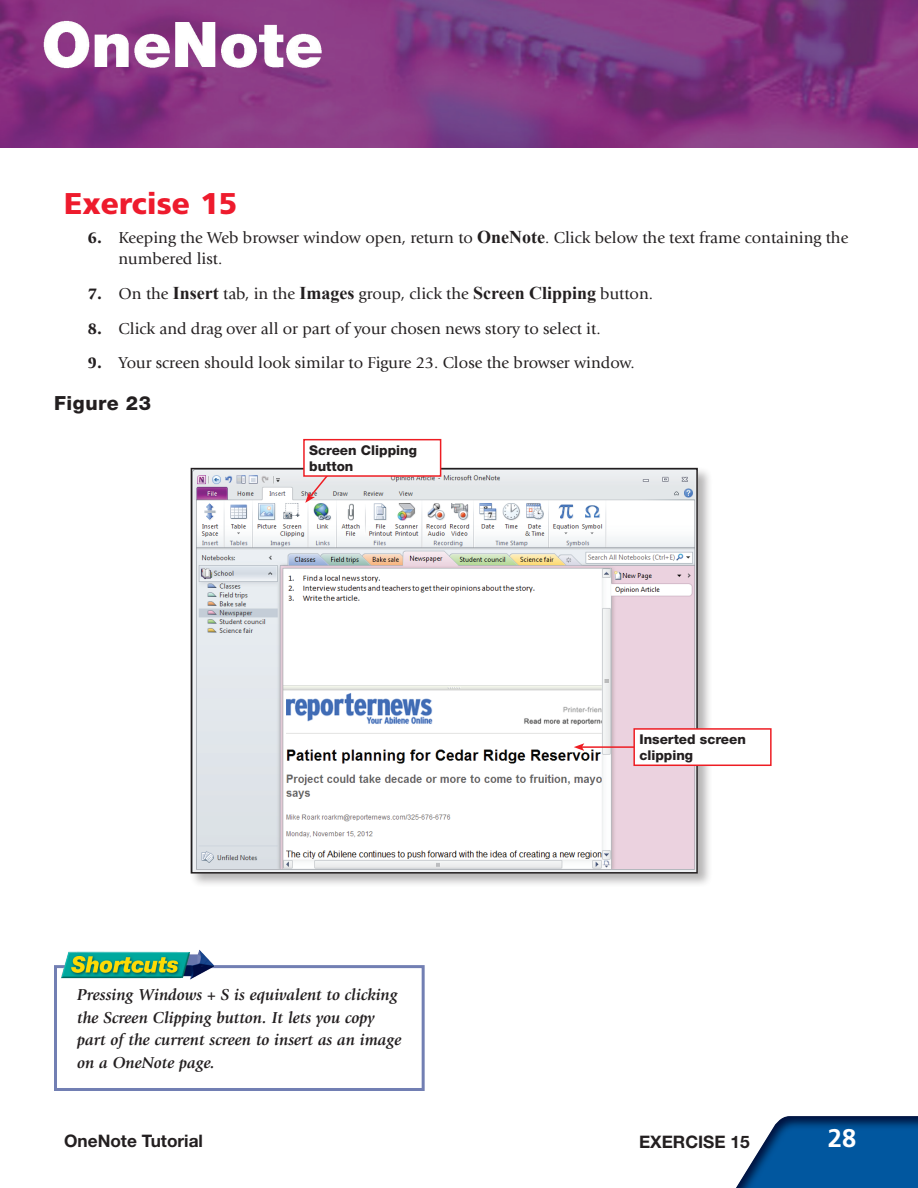
<style>
.page{position:relative;width:918px;height:1188px;background:#fff}
.page>*{position:absolute;margin:0;border:0;box-sizing:border-box;transform-origin:0 0}
.t1{font:900 30px "Frutiger LT Std";color:#ee1b2d}
.t2{font:700 25.5px "Frutiger LT Std";color:#fff}
.t3{font:800 19.5px "Helvetica Neue LT Std";letter-spacing:.03em;color:#231f20}
.t4{font:700 17.25px "Helvetica Neue LT Std";color:#231f20}
.t5{font:16.5px/21px "Giovanni Std";color:#231f20}
.t6{font:italic 700 16.5px/22.5px "Giovanni Std";color:#231f20}
.t7{font:800 13.5px/16.2px "Helvetica Neue LT Std";color:#231f20}
.s1{font-weight:900}
.s2{font-family:"Times New Roman";font-weight:700;font-size:18px}
</style>
<div class="page">
<img style="left:0;top:0;width:918px;height:147px">
<img style="left:736px;top:1116px;width:182px;height:72px">
<div style="left:189px;top:466px;width:524px;height:423px;background:#231f20;opacity:.33"></div>
<img style="left:194px;top:471px;width:501px;height:400px">
<div style="left:191px;top:468px;width:507px;height:406px;border:2px solid #231f20"></div>
<hr style="left:582px;top:746px;width:70px;height:2px;background:#ee1d23">
<svg style="left:574px;top:743px;width:10px;height:8px"></svg>
<div style="left:634px;top:729px;width:137px;height:36px;background:#fff"></div>
<div style="left:633px;top:728px;width:139px;height:38px;border:2px solid #ee1d23"></div>
<svg style="left:305px;top:477px;width:42px;height:26px"></svg>
<div style="left:304px;top:440px;width:137px;height:36px;background:#fff"></div>
<div style="left:303px;top:439px;width:138px;height:38px;border:2px solid #ee1d23"></div>
<div style="left:54px;top:965px;width:371px;height:126px;border:3px solid #727fb3"></div>
<img style="left:56px;top:949px;width:174px;height:36px">
<h1 class="t1" style="left:64px;top:185px;width:174px">Exercise 15</h1>
<p class="t5" style="left:118px;top:227px;width:731px;text-indent:-31px"><span class="s1">6.</span> Keeping the Web browser window open, return to <span class="s2">OneNote</span>. Click below the text frame containing the numbered list.</p>
<p class="t5" style="left:88px;top:284px;width:567px"><span class="s1">7.</span> On the <span class="s2">Insert</span> tab, in the <span class="s2">Images</span> group, click the <span class="s2">Screen Clipping</span> button.</p>
<p class="t5" style="left:88px;top:318px;width:514px"><span class="s1">8.</span> Click and drag over all or part of your chosen news story to select it.</p>
<p class="t5" style="left:88px;top:353px;width:548px"><span class="s1">9.</span> Your screen should look similar to Figure 23. Close the browser window.</p>
<p class="t3" style="left:54px;top:391px;width:99px">Figure 23</p>
<p class="t7" style="left:309px;top:442px;width:109px">Screen Clipping button</p>
<p class="t6" style="left:77px;top:984px;width:326px">Pressing Windows + S is equivalent to clicking the Screen Clipping button. It lets you copy part of the current screen to insert as an image on a OneNote page.</p>
<p class="t7" style="left:639px;top:731px;width:108px">Inserted screen clipping</p>
<p class="t4" style="left:64px;top:1130px;width:140px">OneNote Tutorial</p>
<p class="t4" style="left:639px;top:1131px;width:112px">EXERCISE 15</p>
<h2 class="t2" style="left:828px;top:1123px;width:30px">28</h2>
</div>
